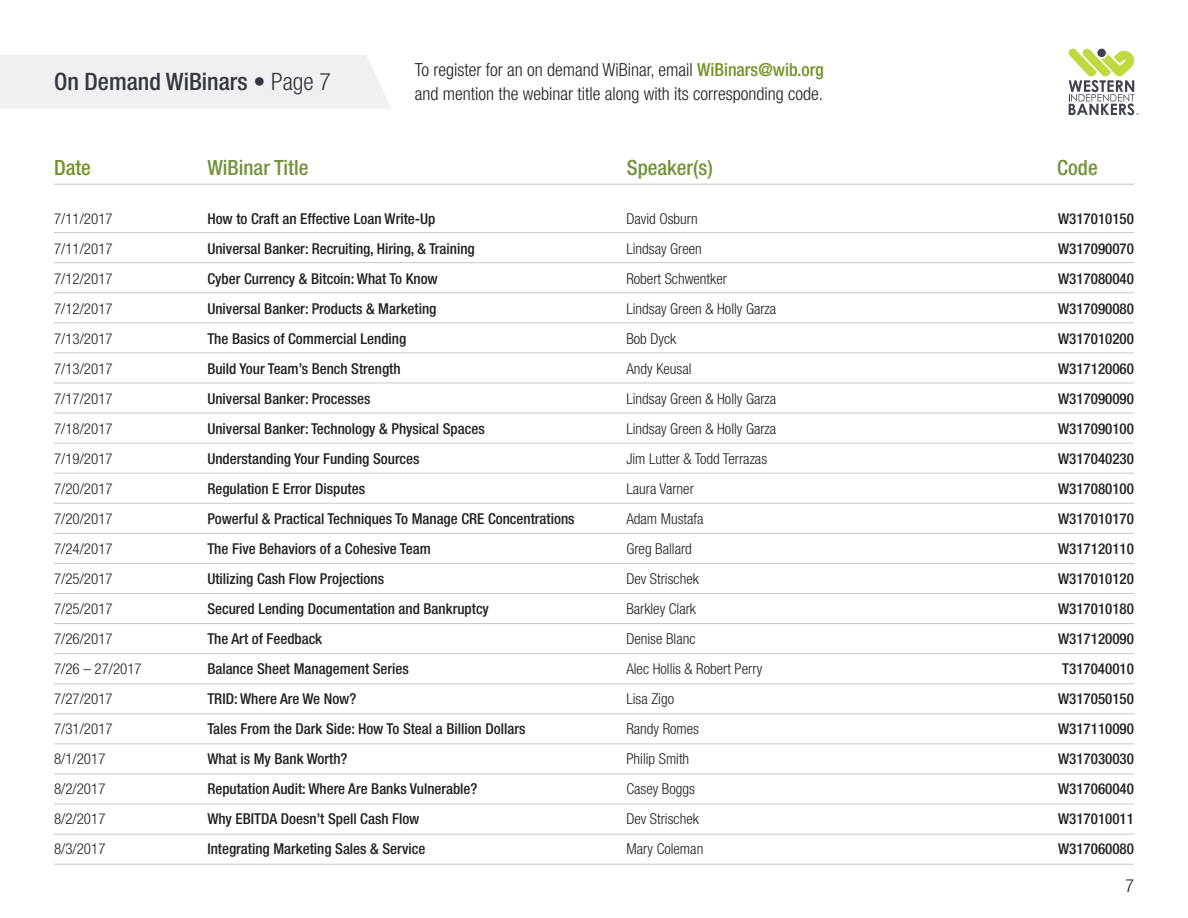
<style>
.page{position:relative;width:1188px;height:918px;background:#fff}
.page>*{position:absolute;margin:0;border:0;box-sizing:border-box;transform-origin:0 0}
.t1{font:500 condensed 24px "Helvetica Neue LT Std";color:#333841}
.t2{font:500 condensed 21px "Helvetica Neue LT Std";color:#72933c}
.t3{font:500 condensed 21px "Helvetica Neue LT Std";color:#739329}
.t4{font:300 condensed 18px/24px "Helvetica Neue LT Std";color:#231f20}
.t5{font:500 condensed 15px/30px "Helvetica Neue LT Std";color:#231f20}
.t6{font:300 condensed 15px/30px "Helvetica Neue LT Std";color:#231f20}
.s1{font-weight:300}
.s2{font-weight:500;color:#739329}
</style>
<div class="page">
<div style="left:0;top:55px;width:391px;height:54px;background:#eff0f0"></div>
<svg style="left:1069px;top:49px;width:70px;height:66px"></svg>
<hr style="left:54px;top:184px;width:1080px;height:1px;background:#c6c8ca">
<hr style="left:54px;top:232px;width:1080px;height:1px;background:#c6c8ca">
<hr style="left:54px;top:262px;width:1080px;height:1px;background:#c6c8ca">
<hr style="left:54px;top:292px;width:1080px;height:1px;background:#c6c8ca">
<hr style="left:54px;top:322px;width:1080px;height:1px;background:#c6c8ca">
<hr style="left:54px;top:353px;width:1080px;height:1px;background:#c6c8ca">
<hr style="left:54px;top:383px;width:1080px;height:1px;background:#c6c8ca">
<hr style="left:54px;top:413px;width:1080px;height:1px;background:#c6c8ca">
<hr style="left:54px;top:443px;width:1080px;height:1px;background:#c6c8ca">
<hr style="left:54px;top:473px;width:1080px;height:1px;background:#c6c8ca">
<hr style="left:54px;top:503px;width:1080px;height:1px;background:#c6c8ca">
<hr style="left:54px;top:533px;width:1080px;height:1px;background:#c6c8ca">
<hr style="left:54px;top:563px;width:1080px;height:1px;background:#c6c8ca">
<hr style="left:54px;top:593px;width:1080px;height:1px;background:#c6c8ca">
<hr style="left:54px;top:623px;width:1080px;height:1px;background:#c6c8ca">
<hr style="left:54px;top:653px;width:1080px;height:1px;background:#c6c8ca">
<hr style="left:54px;top:683px;width:1080px;height:1px;background:#c6c8ca">
<hr style="left:54px;top:713px;width:1080px;height:1px;background:#c6c8ca">
<hr style="left:54px;top:744px;width:1080px;height:1px;background:#c6c8ca">
<hr style="left:54px;top:774px;width:1080px;height:1px;background:#c6c8ca">
<hr style="left:54px;top:804px;width:1080px;height:1px;background:#c6c8ca">
<hr style="left:54px;top:834px;width:1080px;height:1px;background:#c6c8ca">
<hr style="left:54px;top:864px;width:1080px;height:1px;background:#c6c8ca">
<h1 class="t1" style="left:54px;top:68px;width:279px">On Demand WiBinars <span class="s1">• Page 7</span></h1>
<p class="t4" style="left:415px;top:58px;width:411px">To register for an on demand WiBinar, email <span class="s2">WiBinars@wib.org </span>and mention the webinar title along with its corresponding code.</p>
<h2 class="t3" style="left:54px;top:155px;width:38px">Date</h2>
<h2 class="t2" style="left:207px;top:155px;width:103px">WiBinar Title</h2>
<h2 class="t2" style="left:627px;top:155px;width:88px">Speaker(s)</h2>
<h2 class="t2" style="left:1057px;top:155px;width:42px">Code</h2>
<p class="t6" style="left:54px;top:203px;width:89px">7/11/2017<br>7/11/2017<br>7/12/2017<br>7/12/2017<br>7/13/2017<br>7/13/2017<br>7/17/2017<br>7/18/2017<br>7/19/2017<br>7/20/2017<br>7/20/2017<br>7/24/2017<br>7/25/2017<br>7/25/2017<br>7/26/2017<br>7/26 – 27/2017<br>7/27/2017<br>7/31/2017<br>8/1/2017<br>8/2/2017<br>8/2/2017<br>8/3/2017</p>
<p class="t5" style="left:207px;top:203px;width:369px">How to Craft an Effective Loan Write-Up<br>Universal Banker: Recruiting, Hiring, &amp; Training<br>Cyber Currency &amp; Bitcoin: What To Know<br>Universal Banker: Products &amp; Marketing<br>The Basics of Commercial Lending<br>Build Your Team’s Bench Strength<br>Universal Banker: Processes<br>Universal Banker: Technology &amp; Physical Spaces<br>Understanding Your Funding Sources<br>Regulation E Error Disputes<br>Powerful &amp; Practical Techniques To Manage CRE Concentrations The Five Behaviors of a Cohesive Team<br>Utilizing Cash Flow Projections<br>Secured Lending Documentation and Bankruptcy<br>The Art of Feedback<br>Balance Sheet Management Series<br>TRID: Where Are We Now?<br>Tales From the Dark Side: How To Steal a Billion Dollars<br>What is My Bank Worth?<br>Reputation Audit: Where Are Banks Vulnerable?<br>Why EBITDA Doesn’t Spell Cash Flow<br>Integrating Marketing Sales &amp; Service</p>
<p class="t6" style="left:626px;top:203px;width:151px">David Osburn<br>Lindsay Green<br>Robert Schwentker<br>Lindsay Green &amp; Holly Garza<br>Bob Dyck<br>Andy Keusal<br>Lindsay Green &amp; Holly Garza<br>Lindsay Green &amp; Holly Garza<br>Jim Lutter &amp; Todd Terrazas<br>Laura Varner<br>Adam Mustafa<br>Greg Ballard<br>Dev Strischek<br>Barkley Clark<br>Denise Blanc<br>Alec Hollis &amp; Robert Perry<br>Lisa Zigo<br>Randy Romes<br>Philip Smith<br>Casey Boggs<br>Dev Strischek<br>Mary Coleman</p>
<p class="t5" style="left:1058px;top:203px;width:77px;text-align:justify">W317010150<br>W317090070<br>W317080040<br>W317090080<br>W317010200<br>W317120060<br>W317090090<br>W317090100<br>W317040230<br>W317080100<br>W317010170<br>W317120110<br>W317010120<br>W317010180<br>W317120090<br>T317040010<br>W317050150<br>W317110090<br>W317030030<br>W317060040<br>W317010011<br>W317060080</p>
<p class="t4" style="left:1125px;top:873px;width:10px">7</p>
</div>
